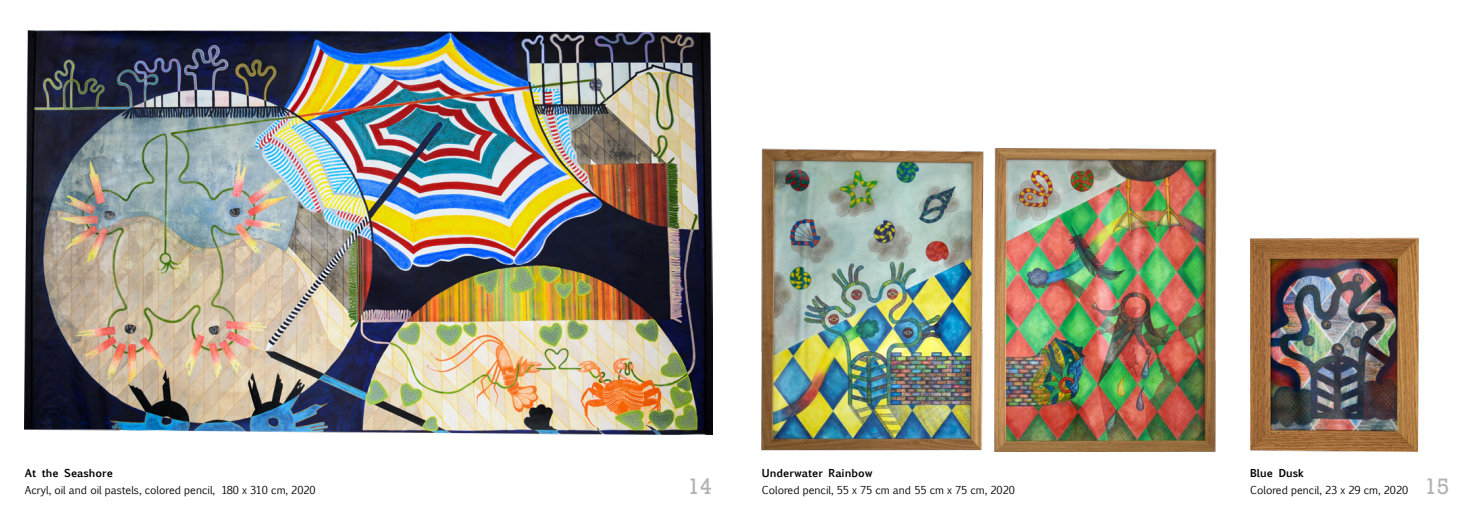
<style>
.page{position:relative;width:1474px;height:521px;background:#fff}
.page>*{position:absolute;margin:0;border:0;box-sizing:border-box;transform-origin:0 0}
.t1{font:21px "Rockwell";color:#b3b2b2}
.t2{font:10.5px "Euphemia UCAS";color:#000}
.t3{font:700 10.5px "Euphemia UCAS";color:#000}
</style>
<div class="page">
<img style="left:761px;top:149px;width:222px;height:302px">
<img style="left:994px;top:149px;width:222px;height:302px">
<img style="left:1250px;top:238px;width:168px;height:213px">
<img style="left:25px;top:31px;width:687px;height:403px">
<p class="t3" style="left:25px;top:465px;width:90px">At the Seashore</p>
<p class="t2" style="left:25px;top:483px;width:292px">Acryl, oil and oil pastels, colored pencil, 180 x 310 cm, 2020</p>
<p class="t3" style="left:1250px;top:465px;width:55px">Blue Dusk</p>
<p class="t2" style="left:1250px;top:483px;width:160px">Colored pencil, 23 x 29 cm, 2020</p>
<p class="t3" style="left:761px;top:465px;width:112px">Underwater Rainbow</p>
<p class="t2" style="left:761px;top:483px;width:255px">Colored pencil, 55 x 75 cm and 55 cm x 75 cm, 2020</p>
<h1 class="t1" style="left:687px;top:473px;width:26px">14</h1>
<h1 class="t1" style="left:1424px;top:473px;width:26px">15</h1>
</div>
